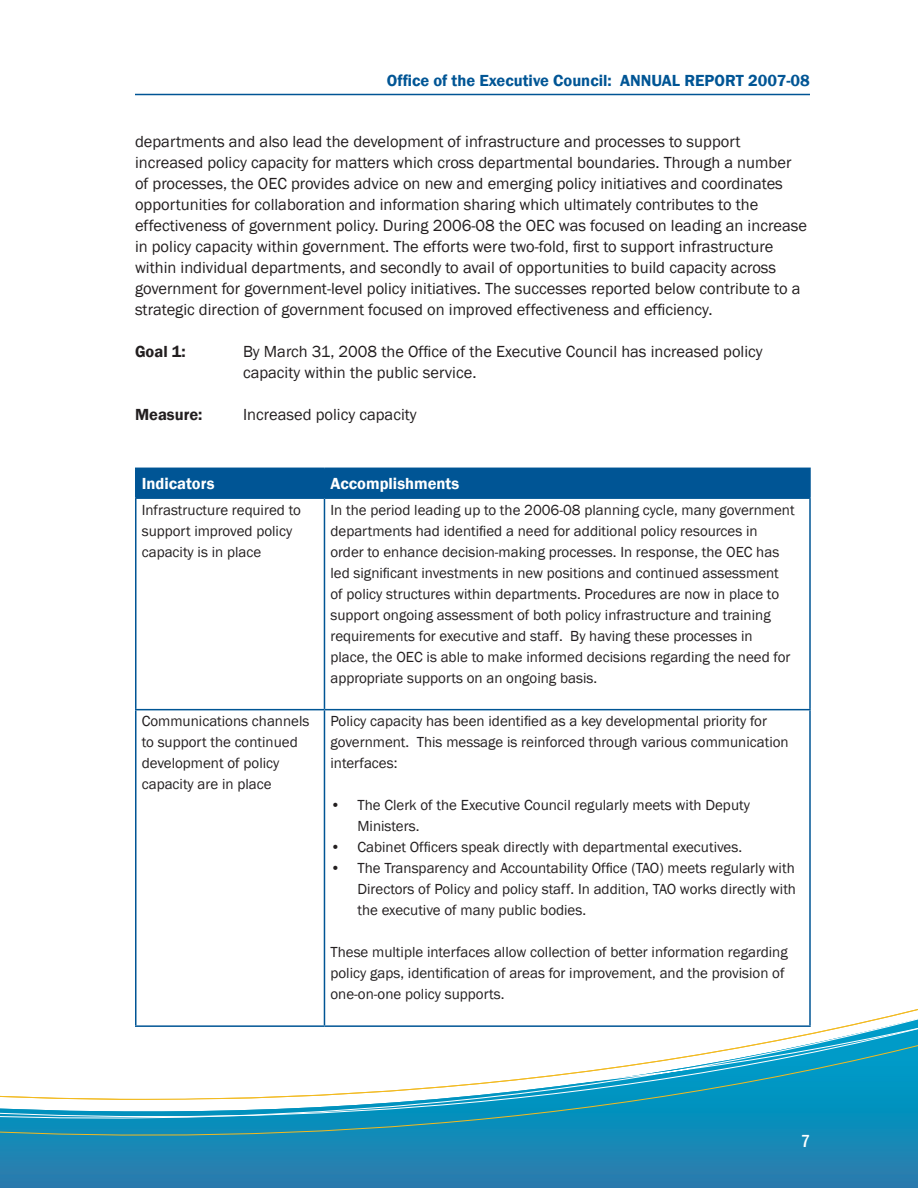
<style>
.page{position:relative;width:918px;height:1188px;background:#fff}
.page>*{position:absolute;margin:0;border:0;box-sizing:border-box;transform-origin:0 0}
.t1{font:16.5px/21px "Franklin Gothic";color:#231f20}
.t2{font:600 16.5px "Franklin Gothic";color:#005595}
.t3{font:600 16.5px "Franklin Gothic";color:#fff}
.t4{font:600 16.5px "Franklin Gothic";color:#231f20}
.t5{font:15px/21px "Franklin Gothic";color:#231f20}
</style>
<div class="page">
<svg style="left:1px;top:1136px;width:917px;height:52px;background:#2181b1"></svg>
<svg style="left:1px;top:989px;width:917px;height:147px"></svg>
<svg style="left:0;top:1095px;width:1px;height:93px"></svg>
<hr style="left:135px;top:94px;width:675px;height:1px;background:#005595">
<hr style="left:324px;top:468px;width:487px;height:1px;background:#005595">
<div style="left:135px;top:468px;width:674px;height:29px;background:#005595"></div>
<hr style="left:809px;top:469px;width:2px;height:28px;background:#005595">
<hr style="left:135px;top:497px;width:189px;height:2px;background:#005595">
<hr style="left:135px;top:499px;width:1px;height:210px;background:#005595">
<hr style="left:324px;top:497px;width:487px;height:2px;background:#005595">
<hr style="left:324px;top:499px;width:1px;height:210px;background:#005595">
<hr style="left:809px;top:499px;width:2px;height:210px;background:#005595">
<hr style="left:135px;top:709px;width:189px;height:1px;background:#005595">
<hr style="left:135px;top:710px;width:1px;height:315px;background:#005595">
<hr style="left:324px;top:709px;width:487px;height:1px;background:#005595">
<hr style="left:324px;top:710px;width:1px;height:315px;background:#005595">
<hr style="left:809px;top:710px;width:2px;height:315px;background:#005595">
<hr style="left:135px;top:1025px;width:189px;height:2px;background:#005595">
<hr style="left:324px;top:1025px;width:487px;height:2px;background:#005595">
<svg style="left:802px;top:1135px;width:7px;height:12px"></svg>
<p class="t2" style="left:387px;top:70px;width:425px">Office of the Executive Council: ANNUAL REPORT 2007-08</p>
<p class="t1" style="left:135px;top:131px;width:674px">departments and also lead the development of infrastructure and processes to support increased policy capacity for matters which cross departmental boundaries. Through a number of processes, the OEC provides advice on new and emerging policy initiatives and coordinates opportunities for collaboration and information sharing which ultimately contributes to the effectiveness of government policy. During 2006-08 the OEC was focused on leading an increase in policy capacity within government. The efforts were two-fold, first to support infrastructure within individual departments, and secondly to avail of opportunities to build capacity across government for government-level policy initiatives. The successes reported below contribute to a strategic direction of government focused on improved effectiveness and efficiency.</p>
<p class="t4" style="left:135px;top:341px;width:52px">Goal 1:</p>
<p class="t1" style="left:243px;top:341px;width:521px">By March 31, 2008 the Office of the Executive Council has increased policy capacity within the public service.</p>
<p class="t4" style="left:135px;top:404px;width:69px">Measure:</p>
<p class="t1" style="left:243px;top:404px;width:175px">Increased policy capacity</p>
<p class="t3" style="left:142px;top:473px;width:74px">Indicators</p>
<p class="t3" style="left:330px;top:473px;width:130px">Accomplishments</p>
<p class="t5" style="left:142px;top:499px;width:161px">Infrastructure required to support improved policy capacity is in place</p>
<p class="t5" style="left:330px;top:499px;width:466px">In the period leading up to the 2006-08 planning cycle, many government departments had identified a need for additional policy resources in order to enhance decision-making processes. In response, the OEC has led significant investments in new positions and continued assessment of policy structures within departments. Procedures are now in place to support ongoing assessment of both policy infrastructure and training requirements for executive and staff. By having these processes in<br>place, the OEC is able to make informed decisions regarding the need for appropriate supports on an ongoing basis.</p>
<p class="t5" style="left:142px;top:711px;width:169px">Communications channels to support the continued development of policy capacity are in place</p>
<p class="t5" style="left:330px;top:711px;width:460px">Policy capacity has been identified as a key developmental priority for government. This message is reinforced through various communication interfaces:</p>
<p class="t5" style="left:357px;top:795px;width:440px">The Clerk of the Executive Council regularly meets with Deputy Ministers.<br>Cabinet Officers speak directly with departmental executives.<br>The Transparency and Accountability Office (TAO) meets regularly with Directors of Policy and policy staff. In addition, TAO works directly with the executive of many public bodies.</p>
<p class="t5" style="left:330px;top:942px;width:459px">These multiple interfaces allow collection of better information regarding policy gaps, identification of areas for improvement, and the provision of one-on-one policy supports.</p>
<p class="t5" style="left:330px;top:795px;width:12px">•</p>
<p class="t5" style="left:330px;top:837px;width:12px">• •</p>
</div>
